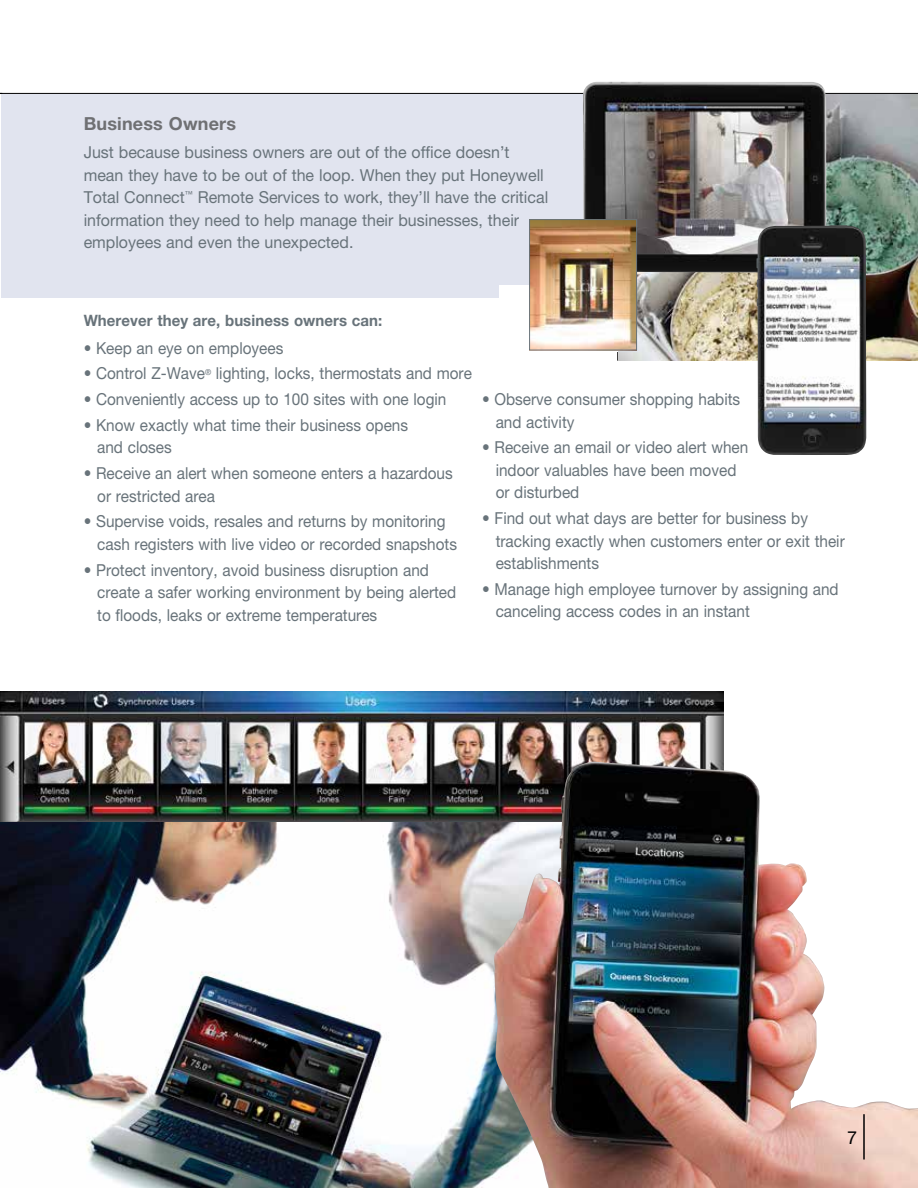
<style>
.page{position:relative;width:918px;height:1188px;background:#fff}
.page>*{position:absolute;margin:0;border:0;box-sizing:border-box;transform-origin:0 0}
.t1{font:700 18px "Helvetica Neue";letter-spacing:.01em;color:#6f7073}
.t2{font:18px "Helvetica Neue";color:#000}
.t3{font:16.5px/22.5px "Helvetica Neue";color:#68737a;scale:.93 1}
.t4{font:16.5px/22.5px "Helvetica Neue";color:#68737a}
.t5{font:700 15.75px "Helvetica Neue";letter-spacing:.005em;color:#68737a;scale:.96 1}
</style>
<div class="page">
<div style="left:1px;top:94px;width:714px;height:204px;background:#e1e4ef"></div>
<img style="left:1px;top:822px;width:492px;height:366px">
<img style="left:0;top:691px;width:724px;height:131px">
<img style="left:493px;top:762px;width:425px;height:426px">
<hr style="left:0;top:93px;width:918px;height:1px;background:#000">
<hr style="left:617px;top:94px;width:2px;height:267px;background:#000">
<hr style="left:863px;top:1114px;width:2px;height:46px;background:#000">
<div style="left:500px;top:285px;width:418px;height:66px;background:#fff"></div>
<img style="left:618px;top:94px;width:300px;height:267px">
<img style="left:582px;top:82px;width:244px;height:192px">
<img style="left:756px;top:225px;width:110px;height:230px">
<img style="left:531px;top:221px;width:104px;height:127px">
<div style="left:529px;top:219px;width:108px;height:131px;border:1px solid #68737a"></div>
<p class="t1" style="left:84px;top:113px;width:154px">Business Owners</p>
<p class="t4" style="left:84px;top:141px;width:466px">Just because business owners are out of the office doesn’t mean they have to be out of the loop. When they put Honeywell Total Connect<sup>™</sup> Remote Services to work, they’ll have the critical information they need to help manage their businesses, their employees and even the unexpected.</p>
<p class="t5" style="left:84px;top:311px;width:313px">Wherever they are, business owners can:</p>
<p class="t3" style="left:84px;top:336px;width:216px">• Keep an eye on employees</p>
<p class="t3" style="left:84px;top:362px;width:419px">• Control Z-Wave<sup>®</sup> lighting, locks, thermostats and more</p>
<p class="t3" style="left:84px;top:388px;width:392px">• Conveniently access up to 100 sites with one login</p>
<p class="t3" style="left:97px;top:414px;width:336px;text-indent:-13px">• Know exactly what time their business opens and closes</p>
<p class="t3" style="left:97px;top:462px;width:384px;text-indent:-14px">• Receive an alert when someone enters a hazardous or restricted area</p>
<p class="t3" style="left:97px;top:510px;width:389px;text-indent:-14px">• Supervise voids, resales and returns by monitoring cash registers with live video or recorded snapshots</p>
<p class="t3" style="left:97px;top:558px;width:388px;text-indent:-14px">• Protect inventory, avoid business disruption and create a safer working environment by being alerted to floods, leaks or extreme temperatures</p>
<p class="t3" style="left:496px;top:388px;width:265px;text-indent:-14px">• Observe consumer shopping habits and activity</p>
<p class="t3" style="left:496px;top:436px;width:273px;text-indent:-14px">• Receive an email or video alert when indoor valuables have been moved or disturbed</p>
<p class="t3" style="left:496px;top:507px;width:377px;text-indent:-14px">• Find out what days are better for business by tracking exactly when customers enter or exit their establishments</p>
<p class="t3" style="left:496px;top:578px;width:370px;text-indent:-14px">• Manage high employee turnover by assigning and canceling access codes in an instant</p>
<p class="t2" style="left:847px;top:1127px;width:12px">7</p>
</div>
